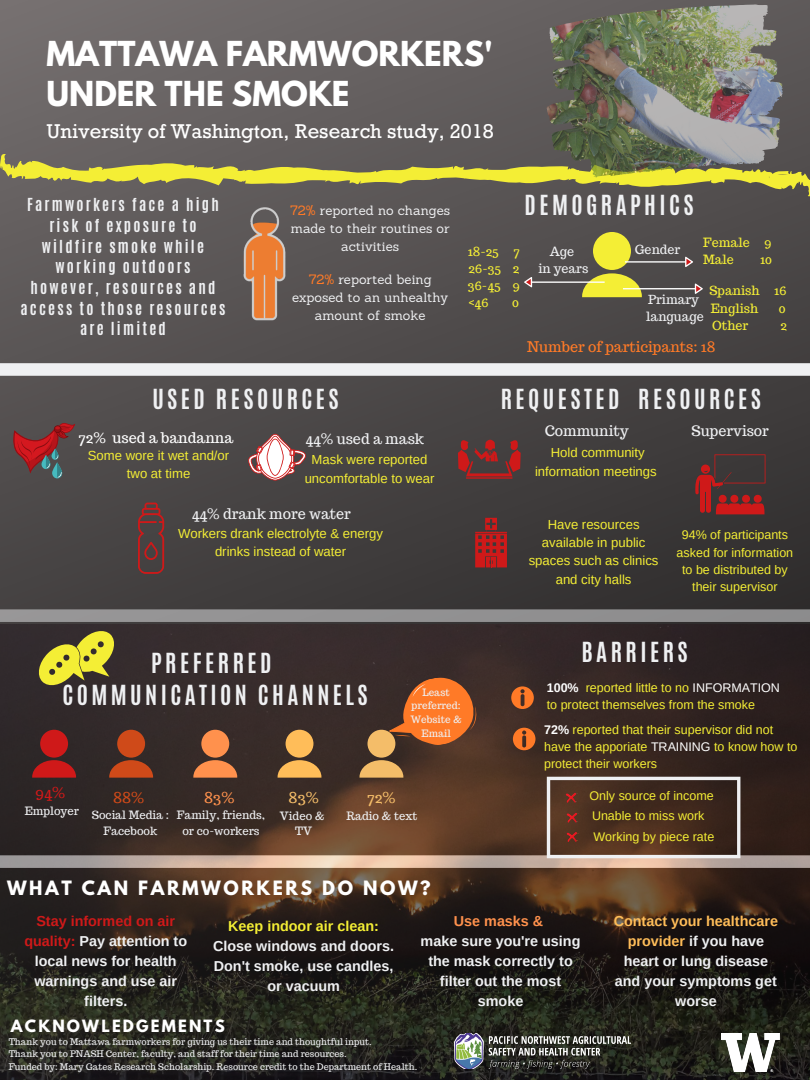
<style>
.page{position:relative;width:810px;height:1080px;background:#fff}
.page>*{position:absolute;margin:0;border:0;box-sizing:border-box;transform-origin:0 0}
.t1{font:700 30.5px/39.4px "League Spartan";color:#fff}
.t2{font:700 23.12px/32.4px "Antonio";letter-spacing:.15em;color:#eff0f2;text-align:center}
.t3{font:18.75px "Rockwell";color:#fff}
.t4{font:700 17.5px "League Spartan";letter-spacing:.145em;color:#fff}
.t5{font:700 15px/20.7px "Antonio";letter-spacing:.15em;color:#eff0f2;text-align:center}
.t6{font:700 15px "League Spartan";letter-spacing:.145em;color:#fff}
.t7{font:15px "Trocchi";color:#f4bd69}
.t8{font:15px "Trocchi";color:#cf1919}
.t9{font:15px "Trocchi";color:#cf4a19}
.t10{font:15px "Trocchi";color:#ff914d}
.t11{font:700 14.38px/20px "Arimo";color:#eff0f2;text-align:center}
.t12{font:14.38px "Trocchi";color:#eff0f2}
.t13{font:14.38px "Trocchi";color:#ff7a27}
.t14{font:700 14.38px "Arimo";color:#f4ee35}
.t15{font:14.38px "Trocchi";color:#fff}
.t16{font:700 14.38px "Arimo";color:#ff914d}
.t17{font:13.12px/18.2px "Arimo";color:#f4ee35;text-align:center}
.t18{font:13.12px/18.2px "Sanchez";color:#eff0f2;text-align:center}
.t19{font:12.5px/17.4px "Arimo";color:#f4ee35}
.t20{font:12.5px/17.2px "Trocchi";color:#f4ee35}
.t21{font:12.5px/17.4px "Trocchi";color:#eff0f2}
.t22{font:11.25px/15.5px "Trocchi";color:#eff0f2;text-align:center}
.t23{font:9.94px/13.7px "Trocchi";color:#eff0f2;text-align:center}
.t24{font:9px/12.4px "Trocchi";color:#eff0f2}
.s1{color:#ff7a27}
.s2{font-weight:700;color:#fff}
.s3{color:#fff}
.s4{color:#cf1919}
.s5{color:#ffbd59}
</style>
<div class="page">
<img style="left:0;top:0;width:810px;height:609px">
<svg style="left:0;top:153px;width:810px;height:44px;background:#8a864e"></svg>
<svg style="left:0;top:363px;width:810px;height:13px"></svg>
<img style="left:0;top:753px;width:810px;height:327px">
<svg style="left:40px;top:730px;width:28px;height:28px"></svg>
<svg style="left:11px;top:422px;width:64px;height:56px;background:#734042"></svg>
<svg style="left:247px;top:434px;width:59px;height:47px"></svg>
<svg style="left:458px;top:440px;width:63px;height:36px;background:#783030"></svg>
<hr style="left:466px;top:477px;width:46px;height:2px;background:#cf1919">
<svg style="left:109px;top:497px;width:85px;height:86px;background:#4f3f3f"></svg>
<svg style="left:695px;top:454px;width:70px;height:60px;background:#6a2d2d"></svg>
<img style="left:194px;top:203px;width:141px;height:123px">
<svg style="left:117px;top:730px;width:28px;height:28px"></svg>
<div style="left:201px;top:730px;width:28px;height:28px;background:#ff914d;border-radius:50%"></div>
<div style="left:286px;top:730px;width:27px;height:28px;background:#ffbd59;border-radius:50%"></div>
<div style="left:368px;top:730px;width:27px;height:28px;background:#f4bd69;border-radius:50%"></div>
<svg style="left:475px;top:518px;width:32px;height:49px;background:#9c2424"></svg>
<svg style="left:0;top:609px;width:810px;height:144px;background:#4c3a32"></svg>
<img style="left:455px;top:1033px;width:176px;height:36px">
<img style="left:722px;top:1033px;width:57px;height:39px">
<div style="left:593px;top:232px;width:38px;height:38px;background:#f4ee35;border-radius:50%"></div>
<svg style="left:625px;top:257px;width:68px;height:10px"></svg>
<svg style="left:524px;top:273px;width:179px;height:24px;background:#827d4f"></svg>
<svg style="left:0;top:760px;width:810px;height:108px;background:#5c4437"></svg>
<img style="left:749px;top:14px;width:34px;height:75px">
<h1 class="t1" style="left:47px;top:38px;width:448px">MATTAWA FARMWORKERS'<br>UNDER THE SMOKE</h1>
<h3 class="t3" style="left:47px;top:120px;width:449px">University of Washington, Research study, 2018</h3>
<p class="t5" style="left:20px;top:195px;width:206px">Farmworkers face a high risk of exposure to wildfire smoke while working outdoors however, resources and access to those resources are limited</p>
<p class="t18" style="left:290px;top:201px;width:162px"><span class="s1">72%</span> reported no changes made to their routines or activities</p>
<p class="t18" style="left:292px;top:270px;width:158px"><span class="s1">72%</span> reported being exposed to an unhealthy amount of smoke</p>
<h2 class="t2" style="left:525px;top:189px;width:171px">DEMOGRAPHICS</h2>
<p class="t20" style="left:468px;top:242px;width:54px;text-align:justify">18-25 7<br>26-35 2<br>36-45 9 &lt;46</p>
<p class="t20" style="left:512px;top:294px;width:8px">0</p>
<p class="t20" style="left:703px;top:234px;width:70px">Female 9<br>Male</p>
<p class="t21" style="left:550px;top:242px;width:26px">Age</p>
<p class="t21" style="left:635px;top:241px;width:47px">Gender</p>
<p class="t21" style="left:539px;top:260px;width:51px">in years</p>
<p class="t21" style="left:646px;top:290px;width:59px">Primary language</p>
<p class="t20" style="left:760px;top:251px;width:13px">10</p>
<p class="t20" style="left:709px;top:282px;width:79px">Spanish 16<br>English</p>
<p class="t20" style="left:779px;top:299px;width:8px">0</p>
<p class="t20" style="left:712px;top:317px;width:38px">Other</p>
<p class="t20" style="left:781px;top:317px;width:8px">2</p>
<p class="t13" style="left:527px;top:337px;width:190px">Number of participants: 18</p>
<h2 class="t2" style="left:152px;top:383px;width:188px">USED RESOURCES</h2>
<h2 class="t2" style="left:501px;top:383px;width:262px">REQUESTED RESOURCES</h2>
<p class="t15" style="left:79px;top:428px;width:156px">72% used a bandanna</p>
<p class="t17" style="left:88px;top:446px;width:143px">Some wore it wet and/or two at time</p>
<p class="t12" style="left:545px;top:421px;width:85px">Community</p>
<p class="t17" style="left:535px;top:443px;width:123px">Hold community information meetings</p>
<p class="t12" style="left:692px;top:421px;width:79px">Supervisor</p>
<p class="t12" style="left:305px;top:430px;width:120px">44% used a mask</p>
<p class="t17" style="left:305px;top:451px;width:131px">Mask were reported uncomfortable to wear</p>
<p class="t12" style="left:192px;top:504px;width:161px">44% drank more water</p>
<p class="t17" style="left:178px;top:524px;width:206px">Workers drank electrolyte &amp; energy drinks instead of water</p>
<p class="t17" style="left:529px;top:515px;width:131px">Have resources available in public spaces such as clinics and city halls</p>
<p class="t19" style="left:677px;top:526px;width:118px;text-align:center">94% of participants asked for information to be distributed by their supervisor</p>
<h2 class="t2" style="left:62px;top:647px;width:307px">PREFERRED<br>COMMUNICATION CHANNELS</h2>
<p class="t23" style="left:410px;top:685px;width:53px">Least preferred:<br>Website &amp;<br>Email</p>
<p class="t8" style="left:35px;top:783px;width:32px">94%</p>
<p class="t22" style="left:25px;top:803px;width:56px">Employer</p>
<p class="t9" style="left:113px;top:787px;width:33px">88%</p>
<p class="t22" style="left:92px;top:807px;width:79px">Social Media :<br>Facebook</p>
<p class="t10" style="left:204px;top:787px;width:32px">83%</p>
<p class="t22" style="left:177px;top:807px;width:90px">Family, friends, or co-workers</p>
<p class="t7" style="left:289px;top:788px;width:32px">83%</p>
<p class="t22" style="left:280px;top:808px;width:46px">Video &amp;<br>TV</p>
<p class="t7" style="left:367px;top:788px;width:30px">72%</p>
<p class="t22" style="left:346px;top:808px;width:72px">Radio &amp; text</p>
<h3 class="t4" style="left:7px;top:880px;width:425px">WHAT CAN FARMWORKERS DO NOW?</h3>
<h2 class="t2" style="left:582px;top:636px;width:108px">BARRIERS</h2>
<p class="t19" style="left:547px;top:679px;width:235px;line-height:16.9px"><span class="s2">100%</span> reported little to no <span class="s3">INFORMATION </span>to protect themselves from the smoke</p>
<p class="t19" style="left:544px;top:721px;width:255px;line-height:16.9px"><span class="s2">72%</span> reported that their supervisor did not have the apporiate <span class="s3">TRAINING</span> to know how to protect their workers</p>
<p class="t19" style="left:590px;top:787px;width:126px">Only source of income</p>
<p class="t19" style="left:592px;top:806px;width:124px;line-height:20.5px">Unable to miss work<br>Working by piece rate</p>
<p class="t11" style="left:24px;top:911px;width:164px"><span class="s4">Stay informed on air quality:</span> Pay attention to local news for health warnings and use air filters.</p>
<p class="t14" style="left:228px;top:918px;width:152px">Keep indoor air clean:</p>
<p class="t11" style="left:213px;top:936px;width:183px">Close windows and doors.<br>Don't smoke, use candles, or vacuum</p>
<p class="t16" style="left:454px;top:913px;width:91px">Use masks &amp;</p>
<p class="t11" style="left:421px;top:931px;width:161px">make sure you're using the mask correctly to filter out the most smoke</p>
<p class="t6" style="left:11px;top:1018px;width:215px">ACKNOWLEDGEMENTS</p>
<p class="t24" style="left:9px;top:1036px;width:410px">Thank you to Mattawa farmworkers for giving us their time and thoughtful input.<br>Thank you to PNASH Center, faculty, and staff for their time and resources.<br>Funded by: Mary Gates Research Scholarship. Resource credit to the Department of Health.</p>
<p class="t11" style="left:614px;top:911px;width:166px"><span class="s5">Contact your healthcare provider</span> if you have heart or lung disease and your symptoms get worse</p>
</div>
